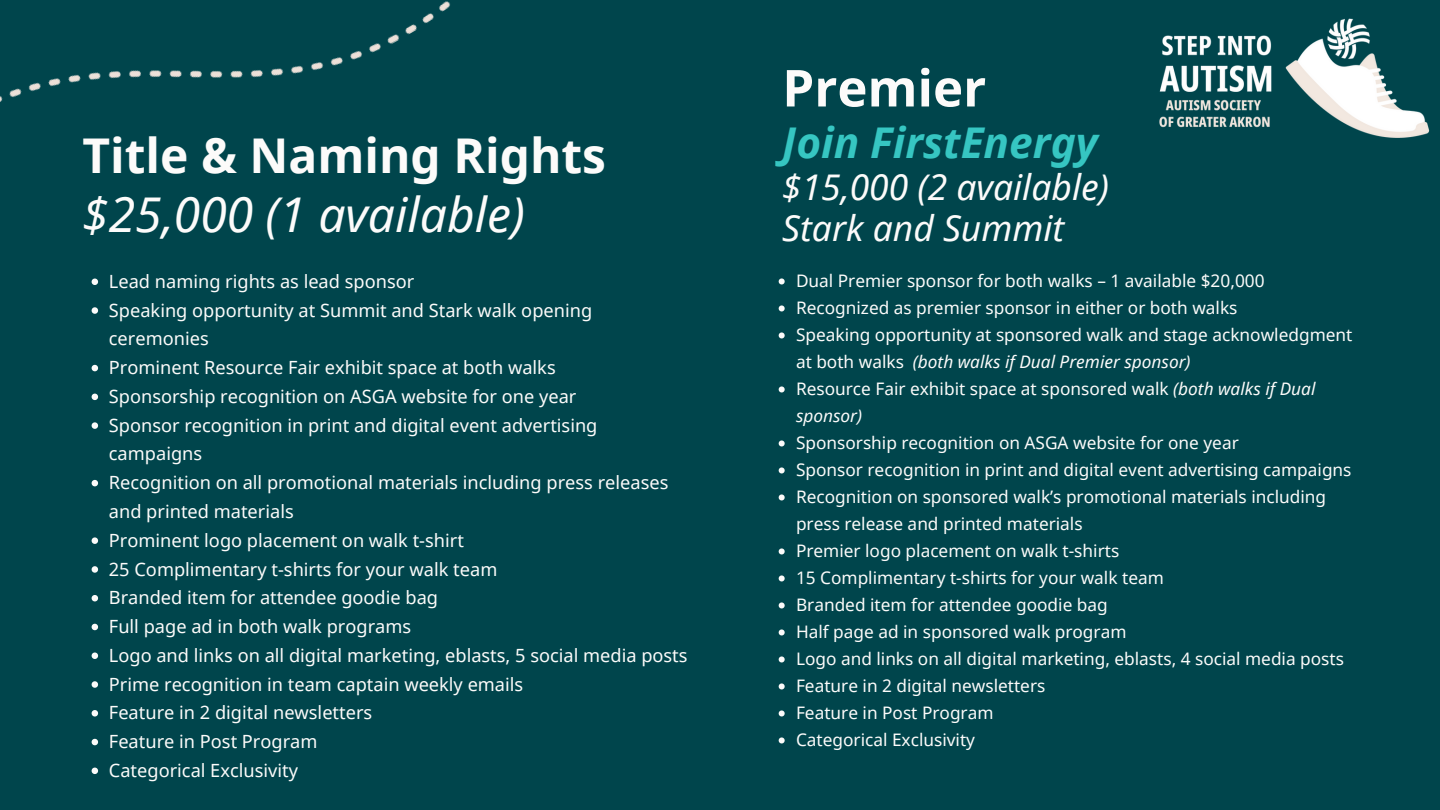
<style>
.page{position:relative;width:1440px;height:810px;background:#00454c}
.page>*{position:absolute;margin:0;border:0;box-sizing:border-box;transform-origin:0 0}
.t1{font:700 50.9px "Noto Sans";color:#fcfbfa}
.t2{font:italic 47.9px/58.3px "Noto Sans";color:#fcfbfa}
.t3{font:italic 700 42.4px "Noto Sans";color:#36c6c2}
.t4{font:italic 35.4px/40.5px "Noto Sans";color:#fcfbfa}
.t5{font:18.2px/28.8px "Noto Sans";color:#fcfbfa}
.t6{font:17.3px/27px "Noto Sans";color:#fcfbfa}
.s1{font-weight:700;font-style:normal}
.s2{font-style:italic}
</style>
<div class="page">
<img style="left:0;top:1px;width:451px;height:101px">
<img style="left:1159px;top:18px;width:271px;height:119px">
<svg style="left:92px;top:279px;width:6px;height:6px"></svg>
<svg style="left:92px;top:307px;width:6px;height:7px"></svg>
<svg style="left:92px;top:365px;width:6px;height:6px"></svg>
<svg style="left:92px;top:394px;width:6px;height:6px"></svg>
<svg style="left:92px;top:422px;width:6px;height:7px"></svg>
<svg style="left:92px;top:480px;width:6px;height:6px"></svg>
<svg style="left:92px;top:537px;width:6px;height:7px"></svg>
<svg style="left:92px;top:566px;width:6px;height:7px"></svg>
<svg style="left:92px;top:595px;width:6px;height:6px"></svg>
<svg style="left:92px;top:624px;width:6px;height:6px"></svg>
<svg style="left:92px;top:653px;width:6px;height:6px"></svg>
<svg style="left:92px;top:681px;width:6px;height:7px"></svg>
<svg style="left:92px;top:710px;width:6px;height:7px"></svg>
<svg style="left:92px;top:739px;width:6px;height:6px"></svg>
<svg style="left:92px;top:768px;width:6px;height:6px"></svg>
<svg style="left:779px;top:278px;width:6px;height:6px"></svg>
<svg style="left:779px;top:305px;width:6px;height:6px"></svg>
<svg style="left:779px;top:332px;width:6px;height:6px"></svg>
<svg style="left:779px;top:386px;width:6px;height:6px"></svg>
<svg style="left:779px;top:440px;width:6px;height:6px"></svg>
<svg style="left:779px;top:467px;width:6px;height:6px"></svg>
<svg style="left:779px;top:494px;width:6px;height:6px"></svg>
<svg style="left:779px;top:548px;width:6px;height:6px"></svg>
<svg style="left:779px;top:575px;width:6px;height:6px"></svg>
<svg style="left:779px;top:602px;width:6px;height:6px"></svg>
<svg style="left:779px;top:629px;width:6px;height:6px"></svg>
<svg style="left:779px;top:656px;width:6px;height:6px"></svg>
<svg style="left:779px;top:683px;width:6px;height:6px"></svg>
<svg style="left:779px;top:710px;width:6px;height:6px"></svg>
<svg style="left:779px;top:737px;width:6px;height:6px"></svg>
<p class="t2" style="left:82px;top:126px;width:525px"><span class="s1">Title &amp; Naming Rights </span>$25,000 (1 available)</p>
<p class="t5" style="left:109px;top:266px;width:307px">Lead naming rights as lead sponsor</p>
<p class="t5" style="left:109px;top:295px;width:485px">Speaking opportunity at Summit and Stark walk opening ceremonies</p>
<p class="t5" style="left:109px;top:353px;width:448px">Prominent Resource Fair exhibit space at both walks</p>
<p class="t5" style="left:109px;top:382px;width:469px">Sponsorship recognition on ASGA website for one year</p>
<p class="t5" style="left:109px;top:410px;width:490px">Sponsor recognition in print and digital event advertising campaigns</p>
<p class="t5" style="left:109px;top:468px;width:561px">Recognition on all promotional materials including press releases and printed materials</p>
<p class="t5" style="left:109px;top:525px;width:356px">Prominent logo placement on walk t-shirt</p>
<p class="t5" style="left:109px;top:554px;width:390px">25 Complimentary t-shirts for your walk team</p>
<p class="t5" style="left:109px;top:583px;width:331px">Branded item for attendee goodie bag</p>
<p class="t5" style="left:109px;top:612px;width:304px">Full page ad in both walk programs</p>
<p class="t5" style="left:109px;top:640px;width:580px">Logo and links on all digital marketing, eblasts, 5 social media posts</p>
<p class="t5" style="left:109px;top:669px;width:416px">Prime recognition in team captain weekly emails</p>
<p class="t5" style="left:109px;top:698px;width:265px">Feature in 2 digital newsletters</p>
<p class="t5" style="left:109px;top:727px;width:210px">Feature in Post Program</p>
<h2 class="t5" style="left:109px;top:755px;width:191px">Categorical Exclusivity</h2>
<p class="t1" style="left:782px;top:52px;width:205px">Premier</p>
<p class="t3" style="left:782px;top:113px;width:317px">Join FirstEnergy</p>
<p class="t4" style="left:782px;top:166px;width:328px">$15,000 (2 available)<br>Stark and Summit</p>
<p class="t6" style="left:796px;top:267px;width:470px">Dual Premier sponsor for both walks – 1 available $20,000</p>
<p class="t6" style="left:796px;top:294px;width:443px">Recognized as premier sponsor in either or both walks</p>
<p class="t6" style="left:796px;top:321px;width:558px">Speaking opportunity at sponsored walk and stage acknowledgment at both walks <span class="s2">(both walks if Dual Premier sponsor)</span></p>
<p class="t6" style="left:796px;top:375px;width:521px">Resource Fair exhibit space at sponsored walk <span class="s2">(both walks if Dual sponsor)</span></p>
<p class="t6" style="left:796px;top:429px;width:444px">Sponsorship recognition on ASGA website for one year</p>
<p class="t6" style="left:796px;top:456px;width:557px">Sponsor recognition in print and digital event advertising campaigns</p>
<p class="t6" style="left:796px;top:483px;width:532px">Recognition on sponsored walk’s promotional materials including press release and printed materials</p>
<p class="t6" style="left:796px;top:537px;width:325px">Premier logo placement on walk t-shirts</p>
<p class="t6" style="left:796px;top:564px;width:369px">15 Complimentary t-shirts for your walk team</p>
<p class="t6" style="left:796px;top:591px;width:313px">Branded item for attendee goodie bag</p>
<p class="t6" style="left:796px;top:618px;width:332px">Half page ad in sponsored walk program</p>
<p class="t6" style="left:796px;top:645px;width:550px">Logo and links on all digital marketing, eblasts, 4 social media posts</p>
<p class="t6" style="left:796px;top:672px;width:251px">Feature in 2 digital newsletters</p>
<p class="t6" style="left:796px;top:699px;width:199px">Feature in Post Program</p>
<p class="t6" style="left:796px;top:726px;width:181px">Categorical Exclusivity</p>
</div>
